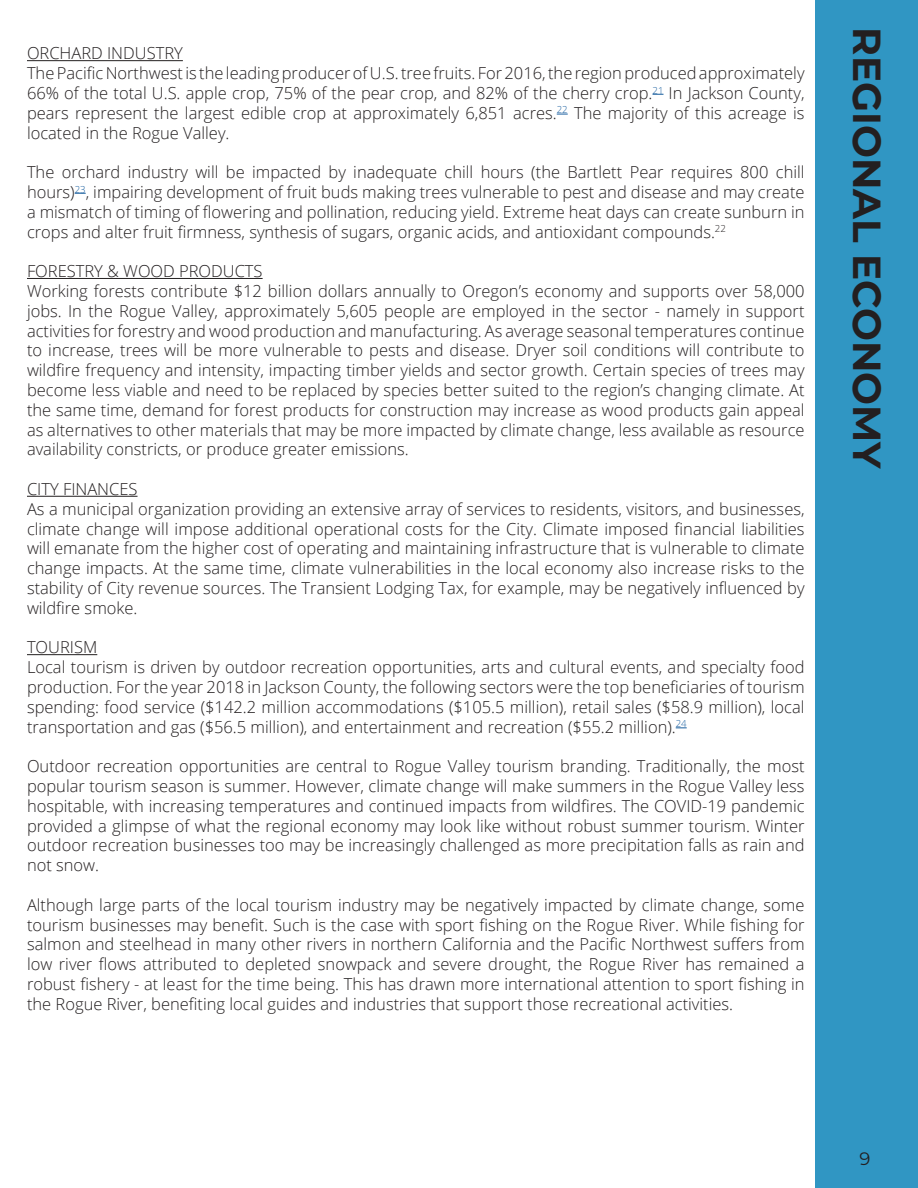
<style>
.page{position:relative;width:918px;height:1188px;background:#fff}
.page>*{position:absolute;margin:0;border:0;box-sizing:border-box;transform-origin:0 0}
.t1{font:700 39px "Montserrat";color:#231f20}
.t2{font:18px "Montserrat";color:#231f20}
.t3{font:300 16.5px/19.8px "Open Sans";color:#231f20;text-align:justify}
</style>
<div class="page">
<div style="left:815px;top:0;width:103px;height:1188px;background:#3096c3"></div>
<hr style="left:27px;top:60px;width:156px;height:1px;background:#231f20">
<hr style="left:27px;top:278px;width:236px;height:1px;background:#231f20">
<hr style="left:27px;top:496px;width:111px;height:1px;background:#231f20">
<hr style="left:27px;top:654px;width:70px;height:1px;background:#231f20">
<p class="t3" style="left:27px;top:43px;width:157px">ORCHARD INDUSTRY</p>
<p class="t3" style="left:27px;top:63px;width:779px">The Pacific Northwest is the leading producer of U.S. tree fruits. For 2016, the region produced approximately 66% of the total U.S. apple crop, 75% of the pear crop, and 82% of the cherry crop.<sup>21</sup> In Jackson County, pears represent the largest edible crop at approximately 6,851 acres.<sup>22</sup> The majority of this acreage is located in the Rogue Valley.</p>
<p class="t3" style="left:27px;top:162px;width:779px">The orchard industry will be impacted by inadequate chill hours (the Bartlett Pear requires 800 chill hours)<sup>23</sup>, impairing development of fruit buds making trees vulnerable to pest and disease and may create a mismatch of timing of flowering and pollination, reducing yield. Extreme heat days can create sunburn in crops and alter fruit firmness, synthesis of sugars, organic acids, and antioxidant compounds.<sup>22</sup></p>
<p class="t3" style="left:27px;top:261px;width:237px">FORESTRY &amp; WOOD PRODUCTS</p>
<p class="t3" style="left:27px;top:281px;width:779px">Working forests contribute $12 billion dollars annually to Oregon’s economy and supports over 58,000 jobs. In the Rogue Valley, approximately 5,605 people are employed in the sector - namely in support activities for forestry and wood production and manufacturing. As average seasonal temperatures continue to increase, trees will be more vulnerable to pests and disease. Dryer soil conditions will contribute to wildfire frequency and intensity, impacting timber yields and sector growth. Certain species of trees may become less viable and need to be replaced by species better suited to the region’s changing climate. At the same time, demand for forest products for construction may increase as wood products gain appeal as alternatives to other materials that may be more impacted by climate change, less available as resource availability constricts, or produce greater emissions.</p>
<p class="t3" style="left:27px;top:479px;width:112px">CITY FINANCES</p>
<p class="t3" style="left:27px;top:498px;width:779px">As a municipal organization providing an extensive array of services to residents, visitors, and businesses, climate change will impose additional operational costs for the City. Climate imposed financial liabilities will emanate from the higher cost of operating and maintaining infrastructure that is vulnerable to climate change impacts. At the same time, climate vulnerabilities in the local economy also increase risks to the stability of City revenue sources. The Transient Lodging Tax, for example, may be negatively influenced by wildfire smoke.</p>
<p class="t3" style="left:27px;top:637px;width:72px">TOURISM</p>
<p class="t3" style="left:27px;top:657px;width:779px">Local tourism is driven by outdoor recreation opportunities, arts and cultural events, and specialty food production. For the year 2018 in Jackson County, the following sectors were the top beneficiaries of tourism spending: food service ($142.2 million accommodations ($105.5 million), retail sales ($58.9 million), local transportation and gas ($56.5 million), and entertainment and recreation ($55.2 million).<sup>24</sup></p>
<p class="t3" style="left:27px;top:756px;width:779px">Outdoor recreation opportunities are central to Rogue Valley tourism branding. Traditionally, the most popular tourism season is summer. However, climate change will make summers in the Rogue Valley less hospitable, with increasing temperatures and continued impacts from wildfires. The COVID-19 pandemic provided a glimpse of what the regional economy may look like without robust summer tourism. Winter outdoor recreation businesses too may be increasingly challenged as more precipitation falls as rain and not snow.</p>
<p class="t3" style="left:27px;top:894px;width:779px">Although large parts of the local tourism industry may be negatively impacted by climate change, some tourism businesses may benefit. Such is the case with sport fishing on the Rogue River. While fishing for salmon and steelhead in many other rivers in northern California and the Pacific Northwest suffers from low river flows attributed to depleted snowpack and severe drought, the Rogue River has remained a robust fishery - at least for the time being. This has drawn more international attention to sport fishing in the Rogue River, benefiting local guides and industries that support those recreational activities.</p>
<p class="t1" style="left:895px;top:27px;width:444px;rotate:90deg">REGIONAL ECONOMY</p>
<p class="t2" style="left:860px;top:1147px;width:12px">9</p>
</div>
